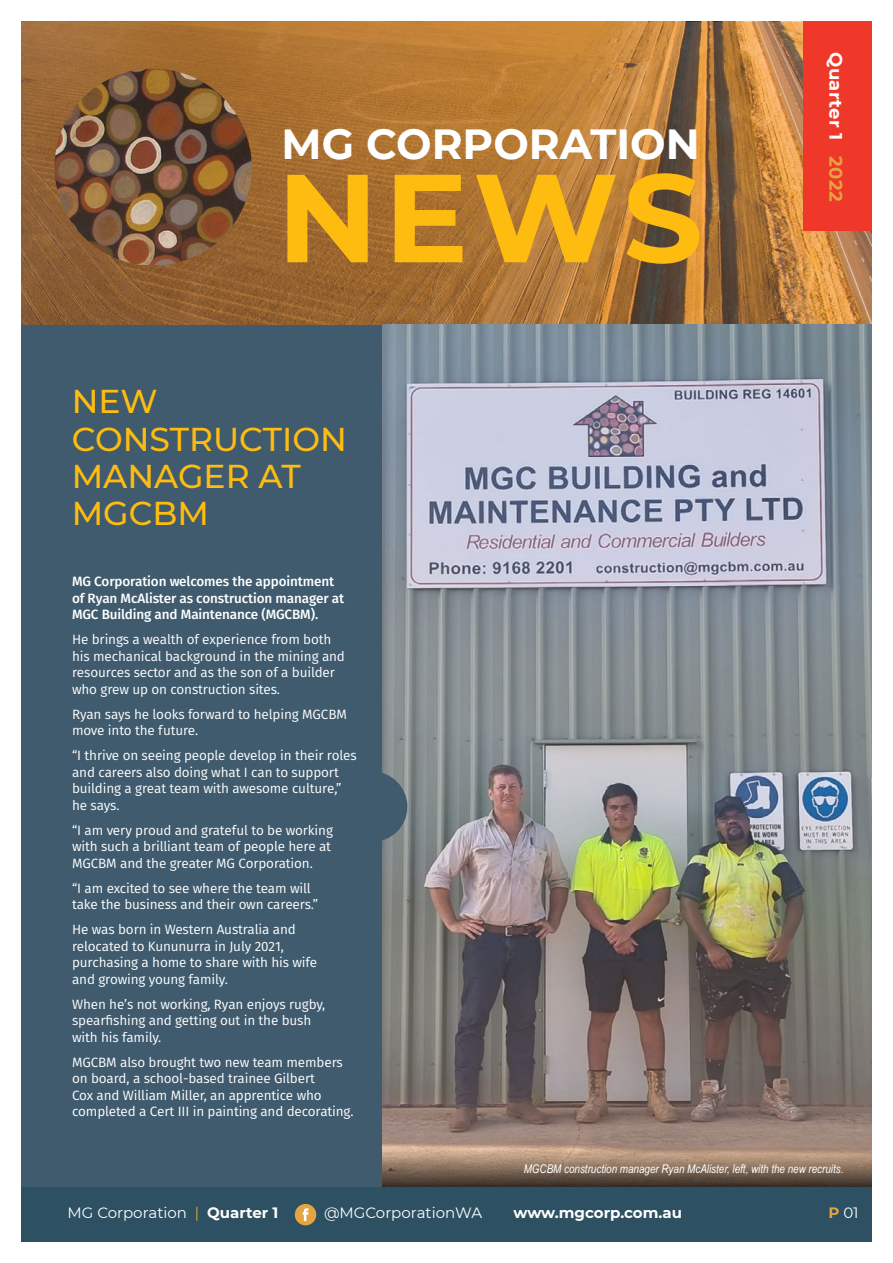
<style>
.page{position:relative;width:893px;height:1263px;background:#fff}
.page>*{position:absolute;margin:0;border:0;box-sizing:border-box;transform-origin:0 0}
.t1{font:700 124.95px "Montserrat";color:#febc11}
.t2{font:700 42px "Montserrat";color:#fff}
.t3{font:500 33px/37.2px "Montserrat";color:#febc11}
.t4{font:700 18px "Montserrat";letter-spacing:.02em;color:#fff}
.t5{font:15px "Montserrat";color:#fff}
.t6{font:700 15px "Montserrat";color:#fff}
.t7{font:13.5px/16.5px "Fira Sans";letter-spacing:-.01em;color:#fff}
.t8{font:500 13.5px/16.5px "Fira Sans";letter-spacing:-.01em;color:#fff}
.t9{font:italic 12px "Arial Narrow";color:#fff}
.s1{color:#e4a541}
.s2{font-weight:700}
.s3{font-weight:700;color:#e4a541}
</style>
<div class="page">
<svg style="left:21px;top:22px;width:851px;height:303px;background:#a97238"></svg>
<img style="left:55px;top:69px;width:197px;height:196px">
<div style="left:21px;top:325px;width:362px;height:868px;background:#3f5b6d"></div>
<img style="left:383px;top:325px;width:489px;height:812px">
<div style="left:337px;top:771px;width:70px;height:71px;background:#3f5b6d;border-radius:50%"></div>
<svg style="left:383px;top:1137px;width:489px;height:50px;background:#8e7665"></svg>
<div style="left:21px;top:1187px;width:851px;height:55px;background:#2d5062"></div>
<div style="left:295px;top:1204px;width:21px;height:21px;background:#e4a541;border-radius:50%"></div>
<svg style="left:303px;top:1208px;width:5px;height:13px"></svg>
<div style="left:803px;top:21px;width:69px;height:210px;background:#ef3829"></div>
<h2 class="t2" style="left:282px;top:114px;width:420px">MG CORPORATION</h2>
<h1 class="t1" style="left:277px;top:128px;width:427px">NEWS</h1>
<h3 class="t3" style="left:72px;top:382px;width:277px">NEW<br>CONSTRUCTION<br>MANAGER AT<br>MGCBM</h3>
<p class="t8" style="left:72px;top:573px;width:273px">MG Corporation welcomes the appointment of Ryan McAlister as construction manager at<br>MGC Building and Maintenance (MGCBM).</p>
<p class="t7" style="left:72px;top:631px;width:274px">He brings a wealth of experience from both his mechanical background in the mining and resources sector and as the son of a builder who grew up on construction sites.</p>
<p class="t7" style="left:72px;top:706px;width:276px">Ryan says he looks forward to helping MGCBM move into the future.</p>
<p class="t7" style="left:72px;top:747px;width:286px">“I thrive on seeing people develop in their roles and careers also doing what I can to support building a great team with awesome culture,” he says.</p>
<p class="t7" style="left:72px;top:822px;width:262px">“I am very proud and grateful to be working with such a brilliant team of people here at<br>MGCBM and the greater MG Corporation.</p>
<p class="t7" style="left:72px;top:880px;width:248px">“I am excited to see where the team will take the business and their own careers.”</p>
<p class="t7" style="left:72px;top:921px;width:247px">He was born in Western Australia and relocated to Kununurra in July 2021, purchasing a home to share with his wife and growing young family.</p>
<p class="t7" style="left:72px;top:996px;width:255px">When he’s not working, Ryan enjoys rugby, spearfishing and getting out in the bush with his family.</p>
<p class="t7" style="left:72px;top:1054px;width:283px">MGCBM also brought two new team members on board, a school-based trainee Gilbert<br>Cox and William Miller, an apprentice who completed a Cert III in painting and decorating.</p>
<h3 class="t4" style="left:849px;top:52px;width:151px;rotate:90deg">Quarter 1 <span class="s1">2022</span></h3>
<p class="t9" style="left:524px;top:1160px;width:321px">MGCBM construction manager Ryan McAlister, left, with the new recruits.</p>
<p class="t5" style="left:68px;top:1202px;width:212px">MG Corporation <span class="s1">|</span> <span class="s2">Quarter 1</span></p>
<p class="t5" style="left:324px;top:1202px;width:160px">@MGCorporationWA</p>
<p class="t6" style="left:514px;top:1202px;width:170px">www.mgcorp.com.au</p>
<p class="t5" style="left:828px;top:1202px;width:32px"><span class="s3">P</span> 01</p>
</div>
